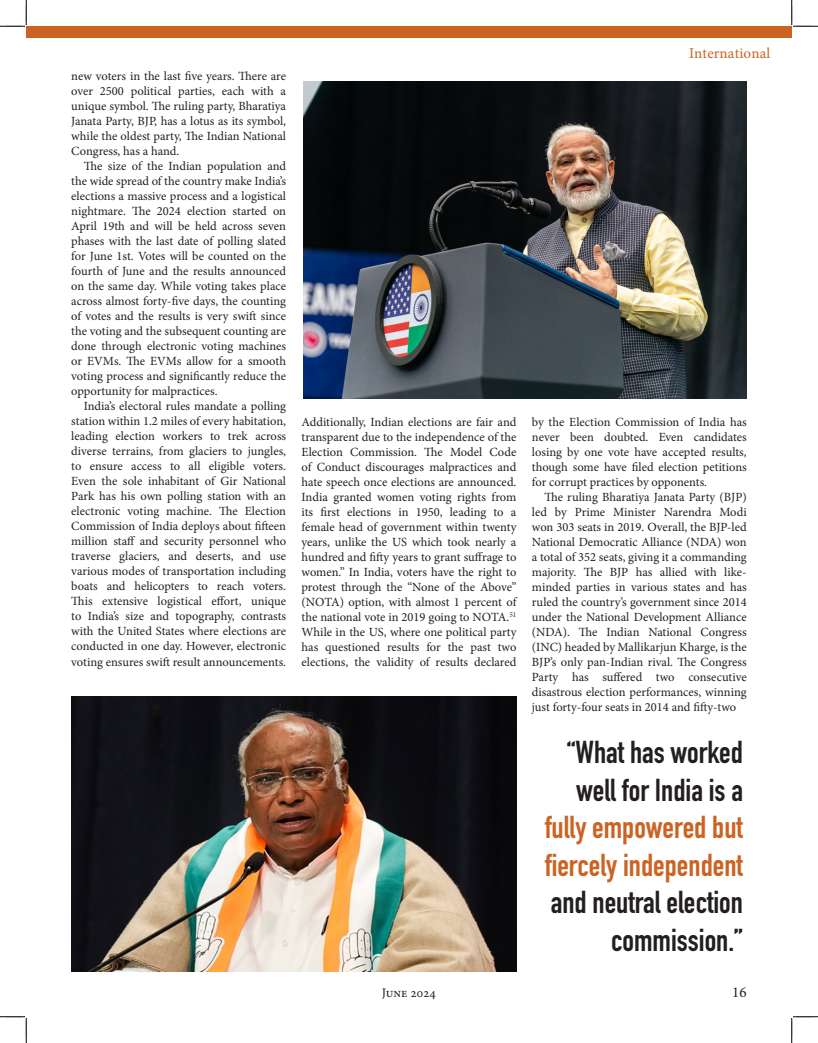
<style>
.page{position:relative;width:818px;height:1043px;background:#fff}
.page>*{position:absolute;margin:0;border:0;box-sizing:border-box;transform-origin:0 0}
.t1{font:700 31.25px/37.5px "DIN Condensed";color:#231f20;text-align:right}
.t2{font:15px "Minion Pro";color:#cb6322}
.t3{font:15px "Minion Pro";color:#231f20}
.t4{font:13.12px "Minion Pro";color:#231f20}
.t5{font:12.5px/15px "Minion Pro";color:#231f20;text-align:justify}
.s1{color:#cb6322}
</style>
<div class="page">
<div style="left:26px;top:26px;width:765px;height:12px;background:#cb6322"></div>
<img style="left:304px;top:82px;width:442px;height:316px">
<img style="left:71px;top:697px;width:445px;height:274px">
<svg style="left:0;top:0;width:27px;height:27px"></svg>
<svg style="left:0;top:1016px;width:27px;height:26px"></svg>
<svg style="left:791px;top:0;width:27px;height:27px"></svg>
<svg style="left:791px;top:1016px;width:27px;height:26px"></svg>
<p class="t5" style="left:71px;top:69px;width:216px">new voters in the last five years. There are over 2500 political parties, each with a unique symbol. The ruling party, Bharatiya Janata Party, BJP, has a lotus as its symbol, while the oldest party, The Indian National Congress, has a hand.</p>
<p class="t5" style="left:71px;top:159px;width:216px;text-indent:12px">The size of the Indian population and the wide spread of the country make India’s elections a massive process and a logistical nightmare. The 2024 election started on April 19th and will be held across seven phases with the last date of polling slated for June 1st. Votes will be counted on the fourth of June and the results announced on the same day. While voting takes place across almost forty-five days, the counting of votes and the results is very swift since the voting and the subsequent counting are done through electronic voting machines or EVMs. The EVMs allow for a smooth voting process and significantly reduce the opportunity for malpractices.</p>
<p class="t5" style="left:71px;top:399px;width:216px;text-indent:12px">India’s electoral rules mandate a polling station within 1.2 miles of every habitation, leading election workers to trek across diverse terrains, from glaciers to jungles, to ensure access to all eligible voters.<br>Even the sole inhabitant of Gir National Park has his own polling station with an electronic voting machine. The Election Commission of India deploys about fifteen million staff and security personnel who traverse glaciers, and deserts, and use various modes of transportation including boats and helicopters to reach voters.<br>This extensive logistical effort, unique to India’s size and topography, contrasts with the United States where elections are conducted in one day. However, electronic voting ensures swift result announcements.</p>
<p class="t2" style="left:689px;top:43px;width:83px">International</p>
<p class="t5" style="left:301px;top:414px;width:216px">Additionally, Indian elections are fair and transparent due to the independence of the Election Commission. The Model Code of Conduct discourages malpractices and hate speech once elections are announced.<br>India granted women voting rights from its first elections in 1950, leading to a female head of government within twenty years, unlike the US which took nearly a hundred and fifty years to grant suffrage to women.” In India, voters have the right to protest through the “None of the Above” (NOTA) option, with almost 1 percent of the national vote in 2019 going to NOTA.<sup>51<br></sup>While in the US, where one political party has questioned results for the past two elections, the validity of results declared</p>
<p class="t5" style="left:532px;top:414px;width:216px">by the Election Commission of India has never been doubted. Even candidates losing by one vote have accepted results, though some have filed election petitions for corrupt practices by opponents.</p>
<p class="t5" style="left:532px;top:489px;width:216px;text-indent:12px">The ruling Bharatiya Janata Party (BJP) led by Prime Minister Narendra Modi won 303 seats in 2019. Overall, the BJP-led National Democratic Alliance (NDA) won a total of 352 seats, giving it a commanding majority. The BJP has allied with like&shy;minded parties in various states and has ruled the country’s government since 2014 under the National Development Alliance (NDA). The Indian National Congress (INC) headed by Mallikarjun Kharge, is the BJP’s only pan-Indian rival. The Congress Party has suffered two consecutive disastrous election performances, winning just forty-four seats in 2014 and fifty-two</p>
<p class="t1" style="left:544px;top:733px;width:200px">“What has worked well for India is a <span class="s1">fully empowered but fiercely independent </span>and neutral election commission.”</p>
<p class="t4" style="left:382px;top:983px;width:55px">June 2024</p>
<p class="t3" style="left:732px;top:982px;width:16px">16</p>
</div>
